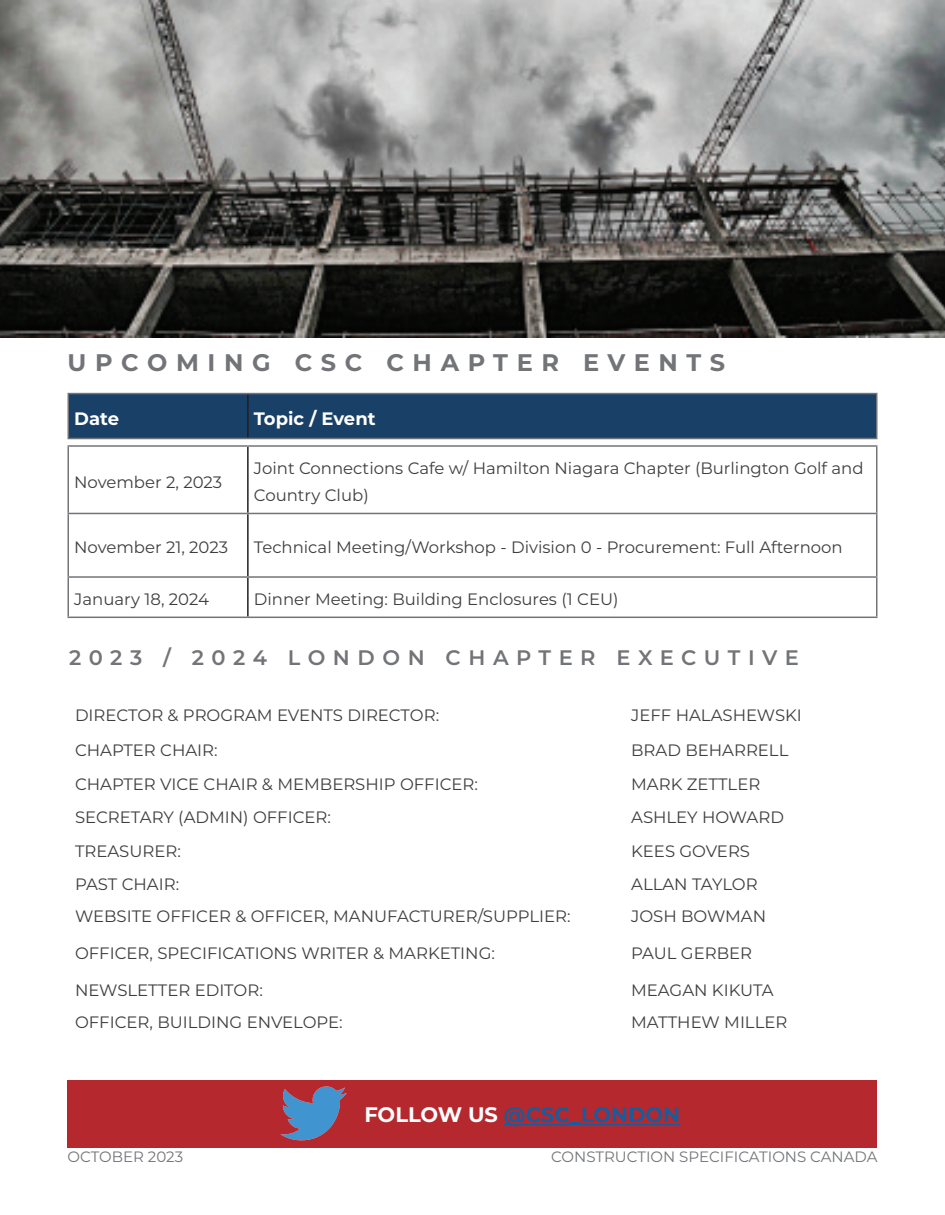
<style>
.page{position:relative;width:945px;height:1215px;background:#fff}
.page>*{position:absolute;margin:0;border:0;box-sizing:border-box;transform-origin:0 0}
.t1{font:700 24px "Montserrat";letter-spacing:.36em;color:#727477}
.t2{font:600 21px "Montserrat";letter-spacing:.355em;color:#727477}
.t3{font:700 21px "Montserrat";color:#175d9e}
.t4{font:700 18px "Montserrat";color:#fff}
.t5{font:16.5px/27px "Montserrat";color:#3e3e3f}
.t6{font:15px "Montserrat";color:#727477}
.s1{color:#fff}
</style>
<div class="page">
<div style="left:68px;top:1080px;width:810px;height:68px;background:#b5282e"></div>
<img style="left:280px;top:1086px;width:66px;height:55px">
<hr style="left:504px;top:1124px;width:176px;height:1px;background:#175d9e">
<img style="left:0;top:0;width:945px;height:338px">
<div style="left:69px;top:394px;width:807px;height:44px;background:#194067"></div>
<hr style="left:247px;top:394px;width:2px;height:44px;background:#231f20">
<hr style="left:68px;top:393px;width:180px;height:1px;background:#727477">
<hr style="left:68px;top:394px;width:1px;height:44px;background:#727477">
<hr style="left:248px;top:393px;width:630px;height:1px;background:#727477">
<hr style="left:876px;top:394px;width:2px;height:44px;background:#727477">
<hr style="left:68px;top:438px;width:180px;height:1px;background:#727477">
<hr style="left:248px;top:438px;width:630px;height:1px;background:#727477">
<hr style="left:247px;top:447px;width:2px;height:66px;background:#231f20">
<hr style="left:247px;top:514px;width:2px;height:62px;background:#231f20">
<hr style="left:247px;top:578px;width:2px;height:39px;background:#231f20">
<hr style="left:68px;top:445px;width:180px;height:2px;background:#727477">
<hr style="left:68px;top:447px;width:1px;height:66px;background:#727477">
<hr style="left:248px;top:445px;width:630px;height:2px;background:#727477">
<hr style="left:876px;top:447px;width:2px;height:66px;background:#727477">
<hr style="left:68px;top:513px;width:180px;height:1px;background:#727477">
<hr style="left:68px;top:514px;width:1px;height:62px;background:#727477">
<hr style="left:248px;top:513px;width:630px;height:1px;background:#727477">
<hr style="left:876px;top:514px;width:2px;height:62px;background:#727477">
<hr style="left:68px;top:576px;width:180px;height:2px;background:#727477">
<hr style="left:68px;top:578px;width:1px;height:39px;background:#727477">
<hr style="left:248px;top:576px;width:630px;height:2px;background:#727477">
<hr style="left:876px;top:578px;width:2px;height:39px;background:#727477">
<hr style="left:68px;top:617px;width:180px;height:1px;background:#727477">
<hr style="left:248px;top:617px;width:630px;height:1px;background:#727477">
<h1 class="t1" style="left:68px;top:345px;width:659px">UPCOMING CSC CHAPTER EVENTS</h1>
<p class="t4" style="left:74px;top:405px;width:46px">Date</p>
<p class="t4" style="left:254px;top:405px;width:123px">Topic / Event</p>
<p class="t5" style="left:74px;top:468px;width:150px">November 2, 2023</p>
<p class="t5" style="left:254px;top:454px;width:611px">Joint Connections Cafe w/ Hamilton Niagara Chapter (Burlington Golf and<br>Country Club)</p>
<p class="t5" style="left:74px;top:533px;width:155px">November 21, 2023</p>
<p class="t5" style="left:254px;top:533px;width:590px">Technical Meeting/Workshop - Division 0 - Procurement: Full Afternoon</p>
<p class="t5" style="left:74px;top:585px;width:136px">January 18, 2024</p>
<p class="t5" style="left:254px;top:585px;width:366px">Dinner Meeting: Building Enclosures (1 CEU)</p>
<p class="t2" style="left:69px;top:643px;width:731px">2023 / 2024 LONDON CHAPTER EXECUTIVE</p>
<p class="t5" style="left:75px;top:701px;width:366px">DIRECTOR &amp; PROGRAM EVENTS DIRECTOR:</p>
<p class="t5" style="left:631px;top:701px;width:172px">JEFF HALASHEWSKI</p>
<p class="t5" style="left:75px;top:736px;width:144px">CHAPTER CHAIR:</p>
<p class="t5" style="left:631px;top:736px;width:159px">BRAD BEHARRELL</p>
<p class="t5" style="left:75px;top:770px;width:405px">CHAPTER VICE CHAIR &amp; MEMBERSHIP OFFICER:</p>
<p class="t5" style="left:631px;top:770px;width:131px">MARK ZETTLER</p>
<p class="t5" style="left:75px;top:803px;width:258px">SECRETARY (ADMIN) OFFICER:</p>
<p class="t5" style="left:631px;top:803px;width:154px">ASHLEY HOWARD</p>
<p class="t5" style="left:75px;top:838px;width:107px">TREASURER:</p>
<p class="t5" style="left:631px;top:838px;width:120px">KEES GOVERS</p>
<p class="t5" style="left:75px;top:870px;width:106px">PAST CHAIR:</p>
<p class="t5" style="left:631px;top:870px;width:128px">ALLAN TAYLOR</p>
<p class="t5" style="left:75px;top:902px;width:497px">WEBSITE OFFICER &amp; OFFICER, MANUFACTURER/SUPPLIER:</p>
<p class="t5" style="left:631px;top:902px;width:137px">JOSH BOWMAN</p>
<p class="t5" style="left:75px;top:939px;width:421px">OFFICER, SPECIFICATIONS WRITER &amp; MARKETING:</p>
<p class="t5" style="left:631px;top:939px;width:122px">PAUL GERBER</p>
<p class="t5" style="left:75px;top:976px;width:189px">NEWSLETTER EDITOR:</p>
<p class="t5" style="left:631px;top:976px;width:144px">MEAGAN KIKUTA</p>
<p class="t5" style="left:75px;top:1008px;width:269px">OFFICER, BUILDING ENVELOPE:</p>
<p class="t5" style="left:631px;top:1008px;width:158px">MATTHEW MILLER</p>
<p class="t3" style="left:364px;top:1100px;width:317px"><span class="s1">FOLLOW US</span> @CSC_LONDON</p>
<p class="t6" style="left:68px;top:1146px;width:117px">OCTOBER 2023</p>
<p class="t6" style="left:551px;top:1146px;width:328px">CONSTRUCTION SPECIFICATIONS CANADA</p>
</div>
